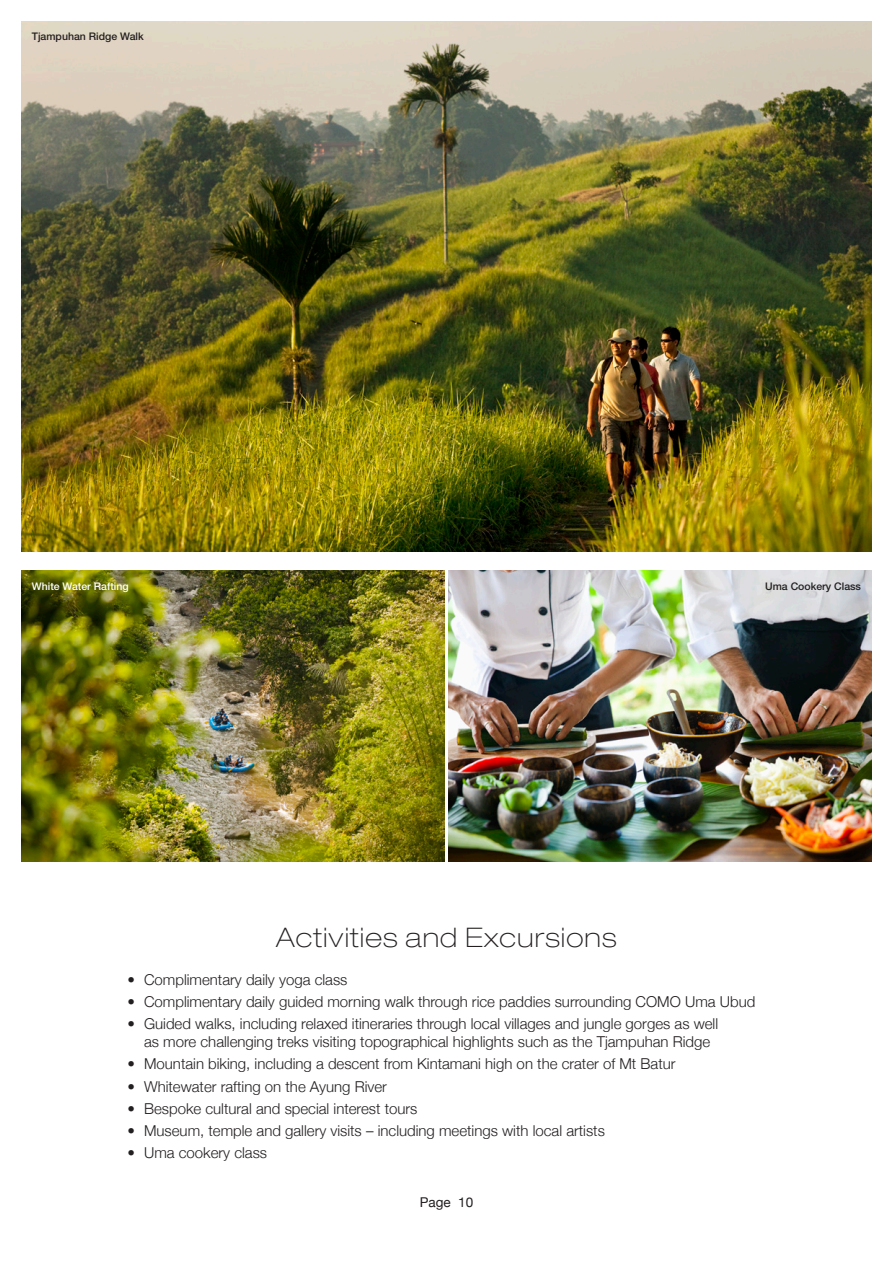
<style>
.page{position:relative;width:893px;height:1263px;background:#fff}
.page>*{position:absolute;margin:0;border:0;box-sizing:border-box;transform-origin:0 0}
.t1{font:100 expanded 27px "Helvetica Neue";letter-spacing:.04em;color:#231f20}
.Body_Copy{font:300 15px/18px "Helvetica Neue";color:#231f20;text-align:center}
.t2{font:13.5px "Helvetica Neue";color:#231f20}
.Body_Copy-2{font:500 10.5px "Helvetica Neue";color:#231f20}
.Body_Copy-3{font:500 10.5px "Helvetica Neue";color:#fff}
</style>
<div class="page">
<img style="left:449px;top:571px;width:423px;height:291px">
<img style="left:21px;top:21px;width:851px;height:531px">
<img style="left:21px;top:571px;width:423px;height:291px">
<p class="Body_Copy-2" style="left:32px;top:30px;width:113px">Tjampuhan Ridge Walk</p>
<p class="Body_Copy-3" style="left:32px;top:580px;width:98px">White Water Rafting</p>
<p class="Body_Copy-2" style="left:765px;top:580px;width:97px">Uma Cookery Class</p>
<p class="t1" style="left:276px;top:921px;width:342px">Activities and Excursions</p>
<p class="Body_Copy" style="left:128px;top:970px;width:221px">• Complimentary daily yoga class</p>
<p class="Body_Copy" style="left:128px;top:992px;width:629px">• Complimentary daily guided morning walk through rice paddies surrounding COMO Uma Ubud</p>
<p class="Body_Copy" style="left:128px;top:1014px;width:592px">• Guided walks, including relaxed itineraries through local villages and jungle gorges as well as more challenging treks visiting topographical highlights such as the Tjampuhan Ridge</p>
<p class="Body_Copy" style="left:128px;top:1055px;width:549px">• Mountain biking, including a descent from Kintamani high on the crater of Mt Batur</p>
<p class="Body_Copy" style="left:128px;top:1077px;width:261px">• Whitewater rafting on the Ayung River</p>
<p class="Body_Copy" style="left:128px;top:1099px;width:291px">• Bespoke cultural and special interest tours</p>
<p class="Body_Copy" style="left:128px;top:1121px;width:479px">• Museum, temple and gallery visits – including meetings with local artists</p>
<p class="Body_Copy" style="left:128px;top:1144px;width:141px">• Uma cookery class</p>
<p class="t2" style="left:420px;top:1194px;width:55px">Page 10</p>
</div>
